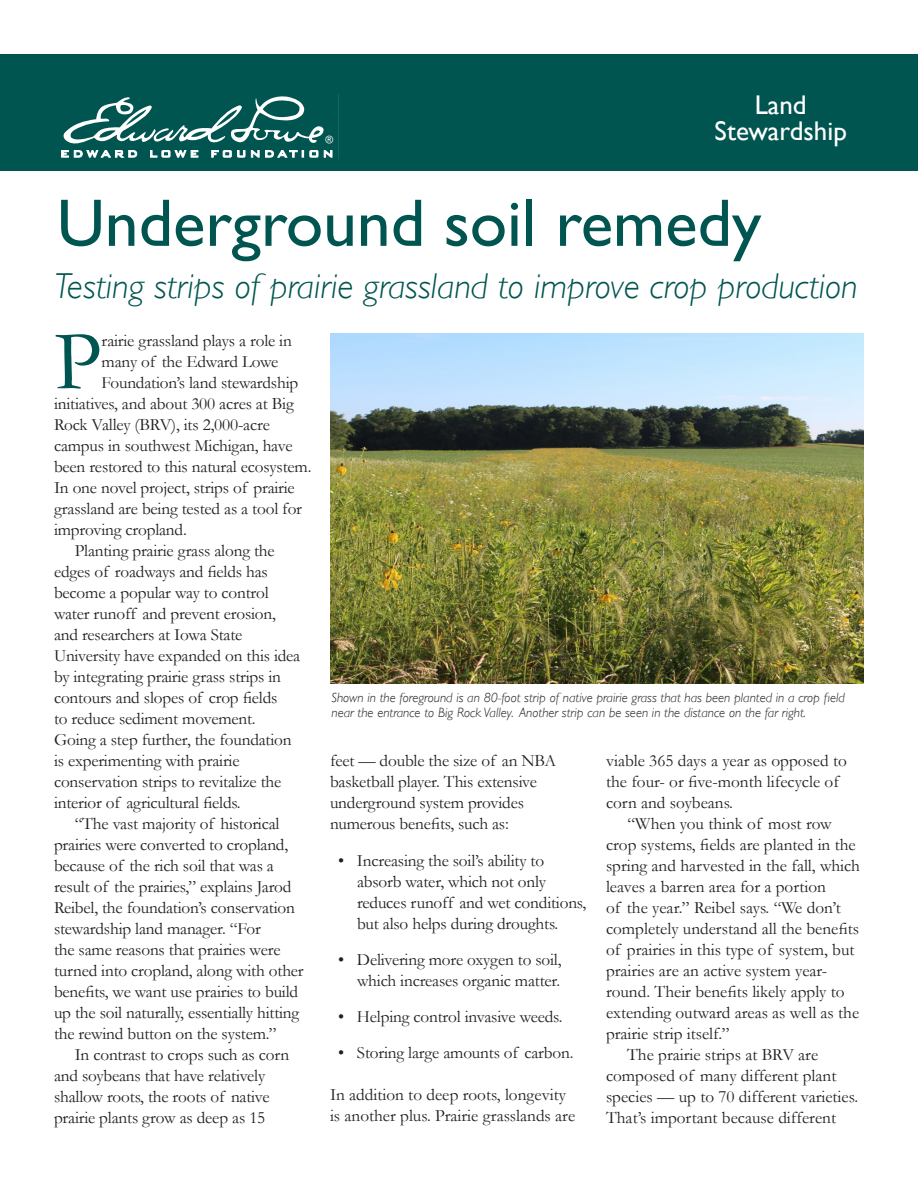
<style>
.page{position:relative;width:918px;height:1188px;background:#fff}
.page>*{position:absolute;margin:0;border:0;box-sizing:border-box;transform-origin:0 0}
.t1{font:84.6px "Garamond";color:#005550}
.t2{font:67.5px "Gill Sans";color:#005550}
.t3{font:italic 300 36px "Gill Sans";color:#005550}
.t4{font:27px "Gill Sans";color:#fff}
.t5{font:17.25px/21px "Garamond";letter-spacing:-.01em;color:#231f20}
.t6{font:italic 300 13.5px/15px "Gill Sans";color:#231f20}
.t7{font:10.5px "Gill Sans";color:#fff}
</style>
<div class="page">
<div style="left:0;top:54px;width:918px;height:117px;background:#005550"></div>
<svg style="left:61px;top:96px;width:272px;height:62px"></svg>
<img style="left:330px;top:333px;width:534px;height:351px">
<p class="t7" style="left:325px;top:134px;width:9px">®</p>
<p class="t4" style="left:755px;top:89px;width:54px">Land</p>
<p class="t4" style="left:715px;top:115px;width:134px">Stewardship</p>
<p class="t2" style="left:57px;top:183px;width:706px">Underground soil remedy</p>
<p class="t3" style="left:54px;top:266px;width:805px">Testing strips of prairie grassland to improve crop production</p>
<p class="t1" style="left:54px;top:311px;width:49px">P</p>
<p class="t5" style="left:102px;top:330px;width:192px">rairie grassland plays a role in</p>
<p class="t5" style="left:102px;top:351px;width:178px">many of the Edward Lowe</p>
<p class="t5" style="left:102px;top:372px;width:198px">Foundation’s land stewardship</p>
<p class="t5" style="left:54px;top:393px;width:241px">initiatives, and about 300 acres at Big</p>
<p class="t5" style="left:54px;top:414px;width:217px">Rock Valley (BRV), its 2,000-acre</p>
<p class="t5" style="left:54px;top:435px;width:240px">campus in southwest Michigan, have</p>
<p class="t5" style="left:54px;top:456px;width:259px">been restored to this natural ecosystem.</p>
<p class="t5" style="left:54px;top:477px;width:242px">In one novel project, strips of prairie</p>
<p class="t5" style="left:54px;top:498px;width:250px">grassland are being tested as a tool for</p>
<p class="t5" style="left:54px;top:519px;width:134px">improving cropland.</p>
<p class="t5" style="left:54px;top:540px;width:248px;text-indent:21px">Planting prairie grass along the edges of roadways and fields has become a popular way to control water runoff and prevent erosion, and researchers at Iowa State University have expanded on this idea by integrating prairie grass strips in contours and slopes of crop fields<br>to reduce sediment movement.<br>Going a step further, the foundation is experimenting with prairie conservation strips to revitalize the interior of agricultural fields.</p>
<p class="t5" style="left:54px;top:813px;width:251px;text-indent:21px">“The vast majority of historical prairies were converted to cropland, because of the rich soil that was a result of the prairies,” explains Jarod Reibel, the foundation’s conservation stewardship land manager. “For<br>the same reasons that prairies were turned into cropland, along with other benefits, we want use prairies to build up the soil naturally, essentially hitting the rewind button on the system.”</p>
<p class="t5" style="left:54px;top:1044px;width:237px;text-indent:21px">In contrast to crops such as corn and soybeans that have relatively shallow roots, the roots of native prairie plants grow as deep as 15</p>
<p class="t6" style="left:332px;top:690px;width:515px">Shown in the foreground is an 80-foot strip of native prairie grass that has been planted in a crop field near the entrance to Big Rock Valley. Another strip can be seen in the distance on the far right.</p>
<p class="t5" style="left:330px;top:750px;width:228px">feet — double the size of an NBA basketball player. This extensive underground system provides numerous benefits, such as:</p>
<p class="t5" style="left:357px;top:850px;width:231px;text-indent:-19px">• Increasing the soil’s ability to absorb water, which not only reduces runoff and wet conditions, but also helps during droughts.</p>
<p class="t5" style="left:338px;top:949px;width:225px;text-align:right">• Delivering more oxygen to soil, which increases organic matter.</p>
<p class="t5" style="left:338px;top:1006px;width:226px">• Helping control invasive weeds.</p>
<p class="t5" style="left:338px;top:1042px;width:237px">• Storing large amounts of carbon.</p>
<p class="t5" style="left:330px;top:1084px;width:247px">In addition to deep roots, longevity is another plus. Prairie grasslands are</p>
<p class="t5" style="left:606px;top:750px;width:242px">viable 365 days a year as opposed to the four- or five-month lifecycle of corn and soybeans.</p>
<p class="t5" style="left:606px;top:813px;width:255px;text-indent:22px">“When you think of most row crop systems, fields are planted in the spring and harvested in the fall, which leaves a barren area for a portion<br>of the year.” Reibel says. “We don’t completely understand all the benefits of prairies in this type of system, but prairies are an active system year&shy;round. Their benefits likely apply to extending outward areas as well as the prairie strip itself.”</p>
<p class="t5" style="left:606px;top:1044px;width:254px;text-indent:21px">The prairie strips at BRV are composed of many different plant species — up to 70 different varieties.<br>That’s important because different</p>
</div>
